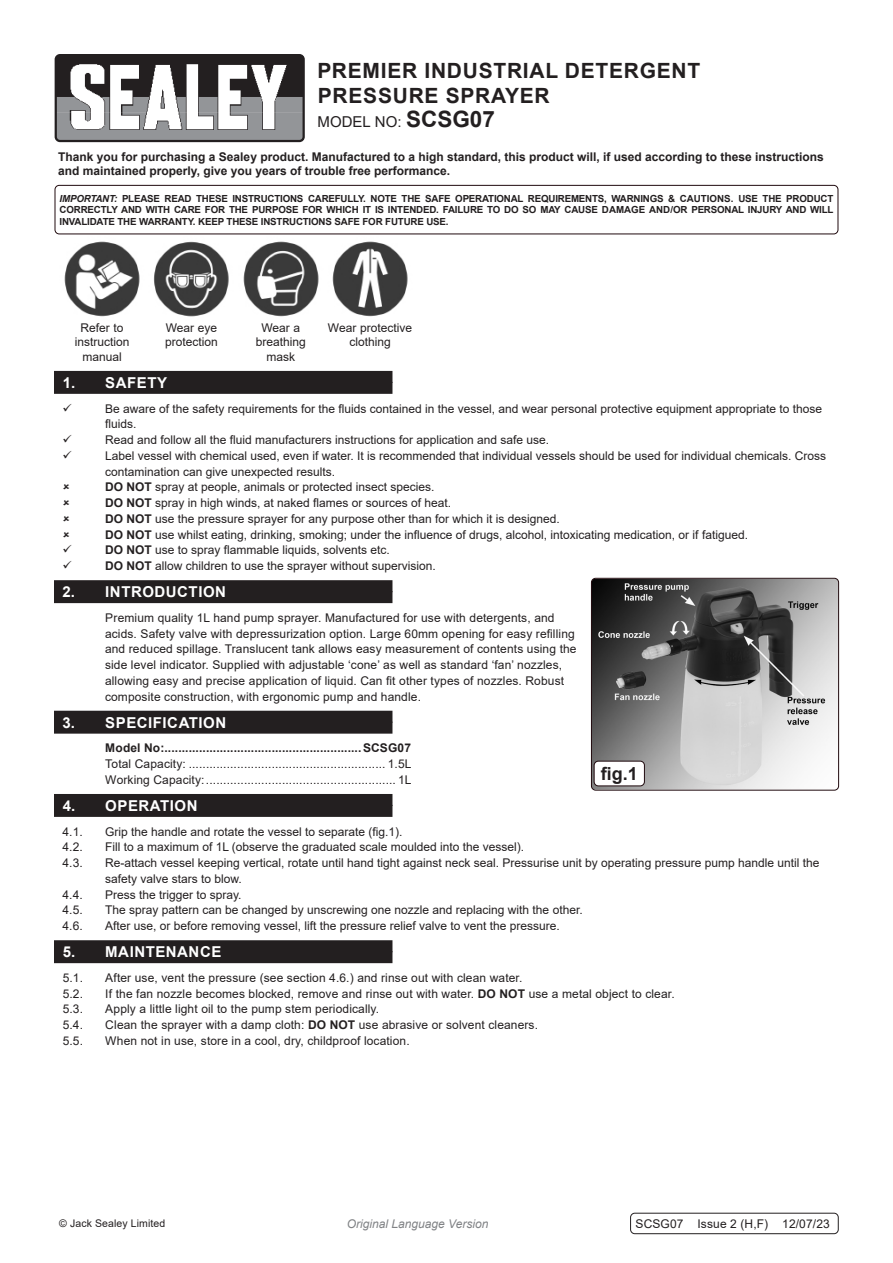
<style>
.page{position:relative;width:893px;height:1263px;background:#fff}
.page>*{position:absolute;margin:0;border:0;box-sizing:border-box;transform-origin:0 0}
.t1{font:700 21px/25.2px "Arial";letter-spacing:.035em;color:#231f20}
.t2{font:700 18px "Arial";color:#231f20}
.t3{font:700 15px "Arial";letter-spacing:.035em;color:#fff}
.t4{font:15px "Arial";color:#231f20}
.Body__Tabbed{font:12px/15.8px "Arial";color:#231f20}
.Specifications__Tabb{font:700 12px/14.4px "Arial";color:#231f20}
.Specifications__Tabb-2{font:12px "Arial";letter-spacing:.01em;color:#231f20}
.Body{font:12px "Arial";letter-spacing:.01em;color:#231f20}
.t5{font:italic 12px "Arial";color:#808285}
.Body__Justified__7pt{font:10.5px "Arial";letter-spacing:.01em;color:#231f20}
.t6{font:700 9.75px/11.7px "Arial";letter-spacing:-.02em;color:#231f20;text-align:justify}
.s1{font-weight:700;font-size:22.5px}
.s2{font-style:italic}
.s3{font-weight:700}
</style>
<div class="page">
<div style="left:55px;top:185px;width:783px;height:49px;border:1px solid #200a0e;border-radius:4px"></div>
<img style="left:64px;top:241px;width:76px;height:76px">
<img style="left:153px;top:241px;width:76px;height:76px">
<img style="left:243px;top:241px;width:76px;height:76px">
<div style="left:54px;top:382px;width:338px;height:12px;background:#231f20"></div>
<div style="left:54px;top:371px;width:338px;height:12px;background:#231f20"></div>
<div style="left:54px;top:591px;width:338px;height:12px;background:#231f20"></div>
<div style="left:54px;top:580px;width:338px;height:12px;background:#231f20"></div>
<div style="left:54px;top:722px;width:338px;height:12px;background:#231f20"></div>
<div style="left:54px;top:711px;width:338px;height:12px;background:#231f20"></div>
<div style="left:54px;top:805px;width:338px;height:12px;background:#231f20"></div>
<div style="left:54px;top:794px;width:338px;height:12px;background:#231f20"></div>
<div style="left:54px;top:951px;width:338px;height:12px;background:#231f20"></div>
<div style="left:54px;top:940px;width:338px;height:12px;background:#231f20"></div>
<img style="left:332px;top:241px;width:76px;height:76px">
<img style="left:591px;top:579px;width:248px;height:210px">
<div style="left:591px;top:578px;width:248px;height:212px;border:1px solid #200a0e;border-radius:4px"></div>
<div style="left:594px;top:761px;width:50px;height:25px;background:#fff;border-radius:4px"></div>
<div style="left:594px;top:761px;width:51px;height:25px;border:1px solid #200a0e;border-radius:4px"></div>
<img style="left:58px;top:57px;width:244px;height:82px">
<div style="left:55px;top:54px;width:250px;height:88px;border:2px solid #231f20;border-radius:4px"></div>
<div style="left:630px;top:1213px;width:209px;height:21px;border:1px solid #231f20;border-radius:4px"></div>
<p class="t1" style="left:318px;top:58px;width:384px">PREMIER INDUSTRIAL DETERGENT<br>PRESSURE SPRAYER</p>
<p class="t4" style="left:318px;top:111px;width:179px">MODEL NO: <span class="s1">SCSG07</span></p>
<p class="Specifications__Tabb" style="left:58px;top:149px;width:767px">Thank you for purchasing a Sealey product. Manufactured to a high standard, this product will, if used according to these instructions and maintained properly, give you years of trouble free performance.</p>
<p class="t6" style="left:60px;top:192px;width:775px"><span class="s2">IMPORTANT:</span> PLEASE READ THESE INSTRUCTIONS CAREFULLY. NOTE THE SAFE OPERATIONAL REQUIREMENTS, WARNINGS &amp; CAUTIONS. USE THE PRODUCT CORRECTLY AND WITH CARE FOR THE PURPOSE FOR WHICH IT IS INTENDED. FAILURE TO DO SO MAY CAUSE DAMAGE AND/OR PERSONAL INJURY AND WILL INVALIDATE THE WARRANTY. KEEP THESE INSTRUCTIONS SAFE FOR FUTURE USE.</p>
<p class="Body__Tabbed" style="left:75px;top:320px;width:56px;line-height:14.4px;text-align:center">Refer to instruction manual</p>
<p class="Body__Tabbed" style="left:166px;top:320px;width:53px">Wear eye</p>
<p class="Body__Tabbed" style="left:165px;top:334px;width:54px">protection</p>
<p class="Body__Tabbed" style="left:256px;top:320px;width:52px;line-height:14.4px;text-align:center">Wear a breathing</p>
<p class="Body__Tabbed" style="left:266px;top:349px;width:30px">mask</p>
<p class="Body__Tabbed" style="left:328px;top:320px;width:86px;line-height:14.4px;text-align:center">Wear protective clothing</p>
<p class="t3" style="left:63px;top:372px;width:106px">1. SAFETY</p>
<p class="Body__Tabbed" style="left:105px;top:400px;width:719px">Be aware of the safety requirements for the fluids contained in the vessel, and wear personal protective equipment appropriate to those fluids.</p>
<p class="Body__Tabbed" style="left:105px;top:432px;width:446px">Read and follow all the fluid manufacturers instructions for application and safe use.</p>
<p class="Body__Tabbed" style="left:105px;top:448px;width:722px">Label vessel with chemical used, even if water. It is recommended that individual vessels should be used for individual chemicals. Cross contamination can give unexpected results.</p>
<p class="Body__Tabbed" style="left:105px;top:479px;width:331px"><span class="s3">DO NOT</span> spray at people, animals or protected insect species.</p>
<p class="Body__Tabbed" style="left:105px;top:495px;width:348px"><span class="s3">DO NOT</span> spray in high winds, at naked flames or sources of heat.</p>
<p class="Body__Tabbed" style="left:105px;top:511px;width:456px"><span class="s3">DO NOT</span> use the pressure sprayer for any purpose other than for which it is designed.</p>
<p class="Body__Tabbed" style="left:105px;top:526px;width:644px"><span class="s3">DO NOT</span> use whilst eating, drinking, smoking; under the influence of drugs, alcohol, intoxicating medication, or if fatigued.</p>
<p class="Body__Tabbed" style="left:105px;top:542px;width:286px"><span class="s3">DO NOT</span> use to spray flammable liquids, solvents etc.</p>
<p class="Body__Tabbed" style="left:105px;top:558px;width:332px"><span class="s3">DO NOT</span> allow children to use the sprayer without supervision.</p>
<p class="t3" style="left:63px;top:581px;width:165px">2. INTRODUCTION</p>
<p class="Body__Tabbed" style="left:105px;top:610px;width:473px">Premium quality 1L hand pump sprayer. Manufactured for use with detergents, and acids. Safety valve with depressurization option. Large 60mm opening for easy refilling and reduced spillage. Translucent tank allows easy measurement of contents using the side level indicator. Supplied with adjustable ‘cone’ as well as standard ‘fan’ nozzles, allowing easy and precise application of liquid. Can fit other types of nozzles. Robust composite construction, with ergonomic pump and handle.</p>
<p class="t3" style="left:63px;top:712px;width:165px">3. SPECIFICATION</p>
<p class="Specifications__Tabb" style="left:105px;top:741px;width:307px">Model No:.........................................................SCSG07</p>
<p class="Specifications__Tabb-2" style="left:105px;top:756px;width:308px">Total Capacity: ......................................................... 1.5L</p>
<p class="Specifications__Tabb-2" style="left:105px;top:771px;width:308px">Working Capacity:....................................................... 1L</p>
<p class="t3" style="left:63px;top:795px;width:136px">4. OPERATION</p>
<p class="Body__Tabbed" style="left:63px;top:823px;width:22px">4.1.</p>
<p class="Body__Tabbed" style="left:105px;top:823px;width:299px">Grip the handle and rotate the vessel to separate (fig.1).</p>
<p class="Body__Tabbed" style="left:63px;top:839px;width:22px">4.2.</p>
<p class="Body__Tabbed" style="left:105px;top:839px;width:421px">Fill to a maximum of 1L (observe the graduated scale moulded into the vessel).</p>
<p class="Body__Tabbed" style="left:63px;top:855px;width:22px">4.3.</p>
<p class="Body__Tabbed" style="left:105px;top:855px;width:716px">Re-attach vessel keeping vertical, rotate until hand tight against neck seal. Pressurise unit by operating pressure pump handle until the safety valve stars to blow.</p>
<p class="Body__Tabbed" style="left:63px;top:886px;width:22px">4.4.</p>
<p class="Body__Tabbed" style="left:105px;top:886px;width:138px">Press the trigger to spray.</p>
<p class="Body__Tabbed" style="left:63px;top:902px;width:22px">4.5.</p>
<p class="Body__Tabbed" style="left:105px;top:902px;width:479px">The spray pattern can be changed by unscrewing one nozzle and replacing with the other.</p>
<p class="Body__Tabbed" style="left:63px;top:918px;width:22px">4.6.</p>
<p class="Body__Tabbed" style="left:105px;top:918px;width:456px">After use, or before removing vessel, lift the pressure relief valve to vent the pressure.</p>
<p class="t3" style="left:63px;top:941px;width:160px">5. MAINTENANCE</p>
<p class="Body__Tabbed" style="left:63px;top:970px;width:22px">5.1.</p>
<p class="Body__Tabbed" style="left:105px;top:970px;width:419px">After use, vent the pressure (see section 4.6.) and rinse out with clean water.</p>
<p class="Body__Tabbed" style="left:63px;top:985px;width:22px">5.2.</p>
<p class="Body__Tabbed" style="left:105px;top:985px;width:571px">If the fan nozzle becomes blocked, remove and rinse out with water. <span class="s3">DO NOT</span> use a metal object to clear.</p>
<p class="Body__Tabbed" style="left:63px;top:1001px;width:22px">5.3.</p>
<p class="Body__Tabbed" style="left:105px;top:1001px;width:275px">Apply a little light oil to the pump stem periodically.</p>
<p class="Body__Tabbed" style="left:63px;top:1017px;width:22px">5.4.</p>
<p class="Body__Tabbed" style="left:105px;top:1017px;width:434px">Clean the sprayer with a damp cloth: <span class="s3">DO NOT</span> use abrasive or solvent cleaners.</p>
<p class="Body__Tabbed" style="left:63px;top:1033px;width:22px">5.5.</p>
<p class="Body__Tabbed" style="left:105px;top:1033px;width:306px">When not in use, store in a cool, dry, childproof location.</p>
<p class="t2" style="left:601px;top:761px;width:39px">fig.1</p>
<p class="Body__Justified__7pt" style="left:59px;top:1216px;width:108px">© Jack Sealey Limited</p>
<p class="t5" style="left:347px;top:1216px;width:143px">Original Language Version</p>
<p class="Body" style="left:635px;top:1215px;width:196px">SCSG07 Issue 2 (H,F) 12/07/23</p>
</div>
